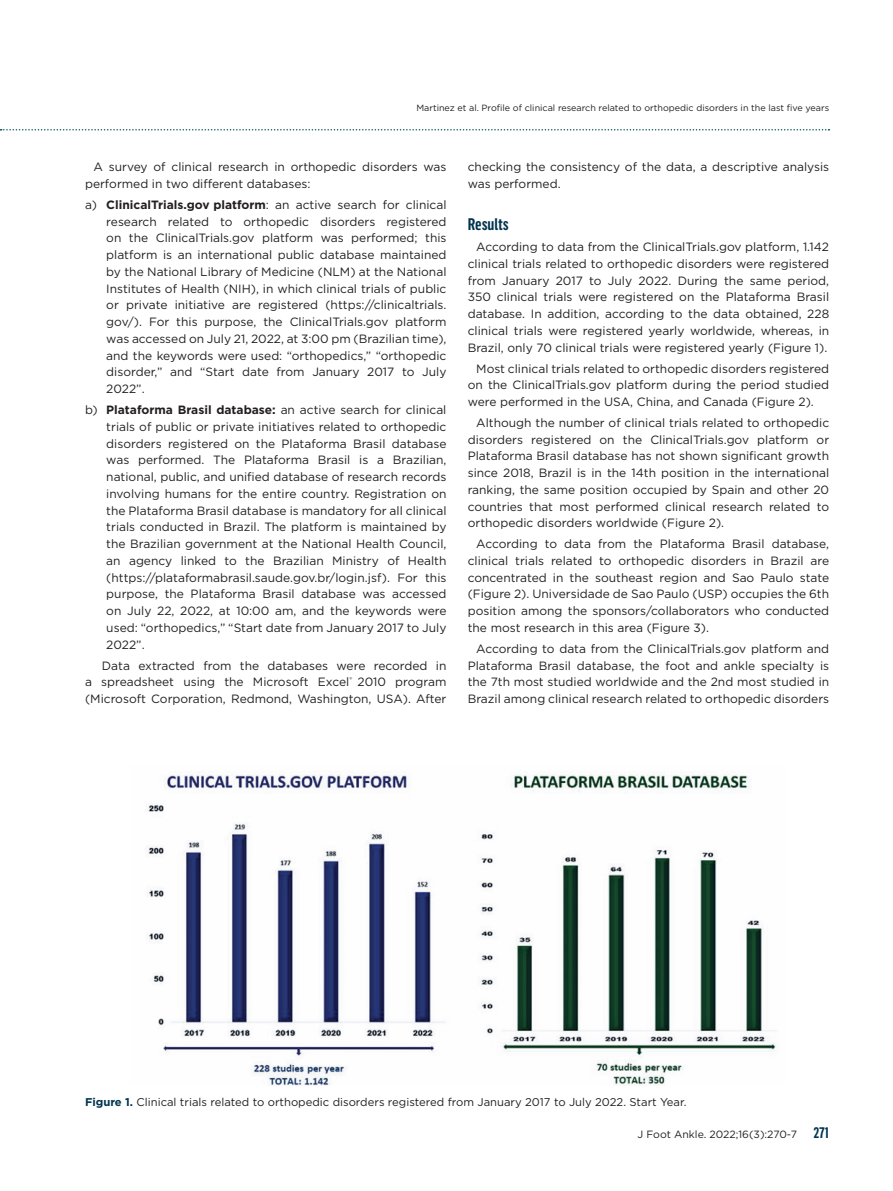
<style>
.page{position:relative;width:893px;height:1191px;background:#fff}
.page>*{position:absolute;margin:0;border:0;box-sizing:border-box;transform-origin:0 0}
.t1{font:600 16.5px "Flama Cond";color:#01344e}
.t2{font:12px/16.8px "Gotham";color:#231f20;text-align:justify}
.t3{font:11.25px "Gotham";color:#231f20}
.t4{font:10.5px "Gotham";color:#231f20}
.t5{font:9px "Gotham";color:#231f20}
.s1{font-weight:700}
.s2{font-weight:700;color:#01344e}
.s3{font-family:"Flama Cond";font-weight:600;font-size:15px;color:#01344e}
</style>
<div class="page">
<svg style="left:0;top:129px;width:829px;height:1px"></svg>
<img style="left:146px;top:774px;width:630px;height:312px">
<p class="t5" style="left:416px;top:102px;width:414px">Martinez et al. Profile of clinical research related to orthopedic disorders in the last five years</p>
<p class="t2" style="left:85px;top:158px;width:363px;text-indent:9px">A survey of clinical research in orthopedic disorders was performed in two different databases:</p>
<p class="t2" style="left:106px;top:196px;width:342px;text-indent:-21px">a) <span class="s1">ClinicalTrials.gov platform</span>: an active search for clinical research related to orthopedic disorders registered on the ClinicalTrials.gov platform was performed; this platform is an international public database maintained by the National Library of Medicine (NLM) at the National Institutes of Health (NIH), in which clinical trials of public or private initiative are registered (https://clinicaltrials. gov/). For this purpose, the ClinicalTrials.gov platform was accessed on July 21, 2022, at 3:00 pm (Brazilian time), and the keywords were used: “orthopedics,” “orthopedic disorder,” and “Start date from January 2017 to July 2022”.</p>
<p class="t2" style="left:106px;top:401px;width:342px;text-indent:-21px">b) <span class="s1">Plataforma Brasil database:</span> an active search for clinical trials of public or private initiatives related to orthopedic disorders registered on the Plataforma Brasil database was performed. The Plataforma Brasil is a Brazilian, national, public, and unified database of research records involving humans for the entire country. Registration on the Plataforma Brasil database is mandatory for all clinical trials conducted in Brazil. The platform is maintained by the Brazilian government at the National Health Council, an agency linked to the Brazilian Ministry of Health (https://plataformabrasil.saude.gov.br/login.jsf). For this purpose, the Plataforma Brasil database was accessed on July 22, 2022, at 10:00 am, and the keywords were used: “orthopedics,” “Start date from January 2017 to July 2022”.</p>
<p class="t2" style="left:85px;top:656px;width:363px;text-indent:17px">Data extracted from the databases were recorded in a spreadsheet using the Microsoft Excel<sup>®</sup> 2010 program (Microsoft Corporation, Redmond, Washington, USA). After</p>
<p class="t2" style="left:468px;top:158px;width:363px">checking the consistency of the data, a descriptive analysis was performed.</p>
<h1 class="t1" style="left:468px;top:212px;width:42px">Results</h1>
<p class="t2" style="left:468px;top:238px;width:363px;text-indent:9px">According to data from the ClinicalTrials.gov platform, 1.142 clinical trials related to orthopedic disorders were registered from January 2017 to July 2022. During the same period, 350 clinical trials were registered on the Plataforma Brasil database. In addition, according to the data obtained, 228 clinical trials were registered yearly worldwide, whereas, in Brazil, only 70 clinical trials were registered yearly (Figure 1).</p>
<p class="t2" style="left:468px;top:360px;width:363px;text-indent:9px">Most clinical trials related to orthopedic disorders registered on the ClinicalTrials.gov platform during the period studied were performed in the USA, China, and Canada (Figure 2).</p>
<p class="t2" style="left:468px;top:414px;width:363px;text-indent:9px">Although the number of clinical trials related to orthopedic disorders registered on the ClinicalTrials.gov platform or Plataforma Brasil database has not shown significant growth since 2018, Brazil is in the 14th position in the international ranking, the same position occupied by Spain and other 20 countries that most performed clinical research related to orthopedic disorders worldwide (Figure 2).</p>
<p class="t2" style="left:468px;top:535px;width:363px;text-indent:9px">According to data from the Plataforma Brasil database, clinical trials related to orthopedic disorders in Brazil are concentrated in the southeast region and Sao Paulo state (Figure 2). Universidade de Sao Paulo (USP) occupies the 6th position among the sponsors/collaborators who conducted the most research in this area (Figure 3).</p>
<p class="t2" style="left:468px;top:640px;width:363px;text-indent:9px">According to data from the ClinicalTrials.gov platform and Plataforma Brasil database, the foot and ankle specialty is the 7th most studied worldwide and the 2nd most studied in Brazil among clinical research related to orthopedic disorders</p>
<p class="t3" style="left:85px;top:1094px;width:603px"><span class="s2">Figure 1.</span> Clinical trials related to orthopedic disorders registered from January 2017 to July 2022. Start Year.</p>
<p class="t4" style="left:637px;top:1127px;width:193px">J Foot Ankle. 2022;16(3):270-7 <span class="s3">271</span></p>
</div>
